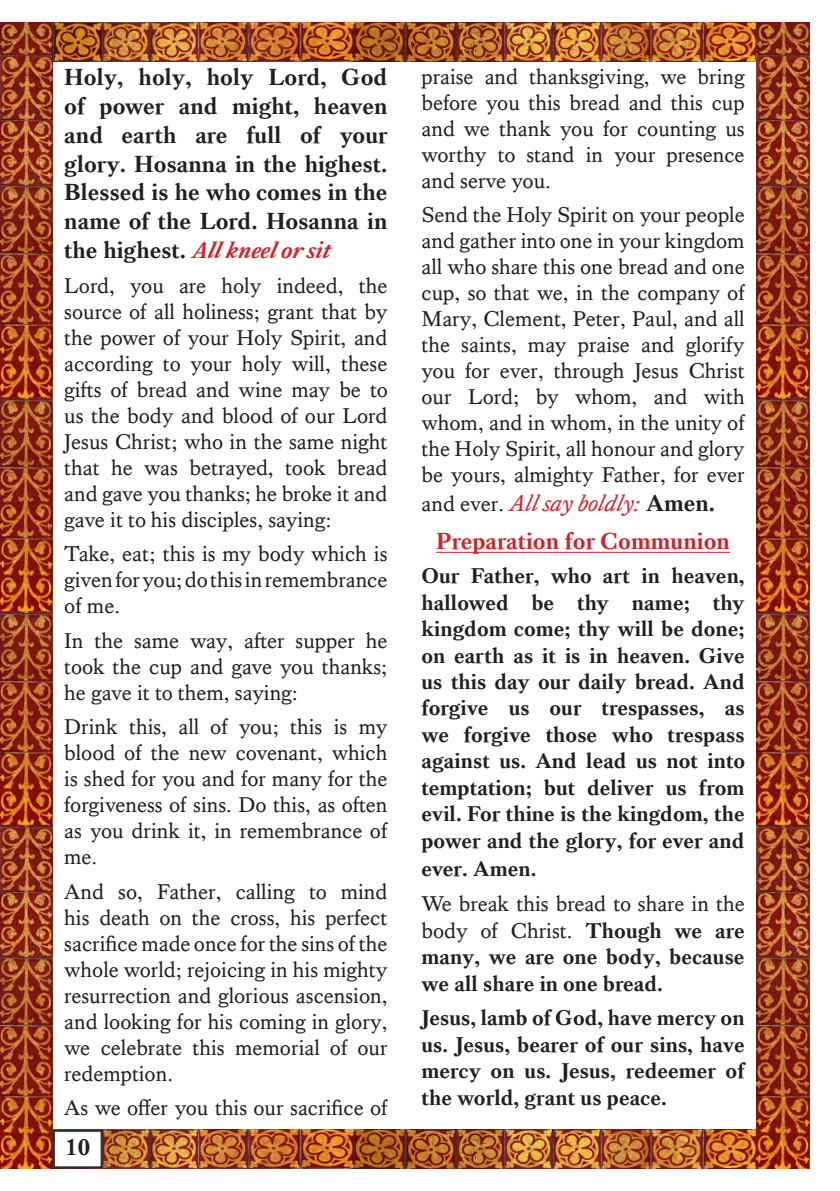
<style>
.page{position:relative;width:840px;height:1191px;background:#fff}
.page>*{position:absolute;margin:0;border:0;box-sizing:border-box;transform-origin:0 0}
.t1{font:700 24px/28.8px "Kings Caslon";color:#231f20;text-align:justify}
.t2{font:italic 24px "Kings Caslon";color:#d1232a}
.t3{font:700 24px "Kings Caslon";color:#d1232a}
.t4{font:22px/26px "Kings Caslon";color:#231f20;text-align:justify}
.t5{font:700 22px/26.4px "Kings Caslon";color:#231f20;text-align:justify}
.s1{font-style:italic;color:#d1232a}
.s2{font-style:normal;font-size:22px;color:#231f20}
.s3{font-weight:700;font-style:normal;color:#231f20}
.s4{font-weight:400}
</style>
<div class="page">
<hr style="left:436px;top:552px;width:293px;height:1px;background:#d1232a">
<img style="left:0;top:23px;width:53px;height:1145px">
<img style="left:53px;top:23px;width:702px;height:38px">
<img style="left:103px;top:1129px;width:652px;height:39px">
<img style="left:755px;top:23px;width:53px;height:1145px">
<div style="left:53px;top:1129px;width:50px;height:39px;background:#fff;border:2px solid #303030"></div>
<p class="t1" style="left:64px;top:63px;width:325px">Holy, holy, holy Lord, God of power and might, heaven and earth are full of your glory. Hosanna in the highest.<br>Blessed is he who comes in the name of the Lord. Hosanna in the highest. <span class="s1">All kneel or sit</span></p>
<p class="t4" style="left:64px;top:272px;width:325px">Lord, you are holy indeed, the source of all holiness; grant that by the power of your Holy Spirit, and according to your holy will, these gifts of bread and wine may be to us the body and blood of our Lord Jesus Christ; who in the same night that he was betrayed, took bread and gave you thanks; he broke it and gave it to his disciples, saying:</p>
<p class="t4" style="left:64px;top:541px;width:324px">Take, eat; this is my body which is given for you; do this in remembrance of me.</p>
<p class="t4" style="left:64px;top:627px;width:324px">In the same way, after supper he took the cup and gave you thanks; he gave it to them, saying:</p>
<p class="t4" style="left:64px;top:714px;width:324px">Drink this, all of you; this is my blood of the new covenant, which is shed for you and for many for the forgiveness of sins. Do this, as often as you drink it, in remembrance of me.</p>
<p class="t4" style="left:64px;top:878px;width:325px">And so, Father, calling to mind his death on the cross, his perfect sacrifice made once for the sins of the whole world; rejoicing in his mighty resurrection and glorious ascension, and looking for his coming in glory, we celebrate this memorial of our redemption.</p>
<p class="t4" style="left:64px;top:1095px;width:324px">As we offer you this our sacrifice of</p>
<p class="t1" style="left:65px;top:1132px;width:26px">10</p>
<p class="t4" style="left:421px;top:63px;width:324px">praise and thanksgiving, we bring before you this bread and this cup and we thank you for counting us worthy to stand in your presence and serve you.</p>
<p class="t4" style="left:421px;top:202px;width:325px">Send the Holy Spirit on your people and gather into one in your kingdom all who share this one bread and one cup, so that we, in the company of Mary, Clement, Peter, Paul, and all the saints, may praise and glorify you for ever, through Jesus Christ our Lord; by whom, and with whom, and in whom, in the unity of the Holy Spirit, all honour and glory be yours, almighty Father, for ever</p>
<p class="t2" style="left:421px;top:489px;width:295px"><span class="s2">and ever.</span> All say boldly: <span class="s3">Amen.</span></p>
<p class="t3" style="left:436px;top:526px;width:295px">Preparation for Communion</p>
<p class="t5" style="left:421px;top:563px;width:325px">Our Father, who art in heaven, hallowed be thy name; thy kingdom come; thy will be done; on earth as it is in heaven. Give us this day our daily bread. And forgive us our trespasses, as we forgive those who trespass against us. And lead us not into temptation; but deliver us from evil. For thine is the kingdom, the power and the glory, for ever and</p>
<p class="t5" style="left:421px;top:855px;width:116px">ever. Amen.</p>
<p class="t5" style="left:421px;top:890px;width:324px"><span class="s4">We break this bread to share in the body of Christ.</span> Though we are many, we are one body, because we all share in one bread.</p>
<p class="t5" style="left:421px;top:1004px;width:325px">Jesus, lamb of God, have mercy on us. Jesus, bearer of our sins, have mercy on us. Jesus, redeemer of the world, grant us peace.</p>
</div>
